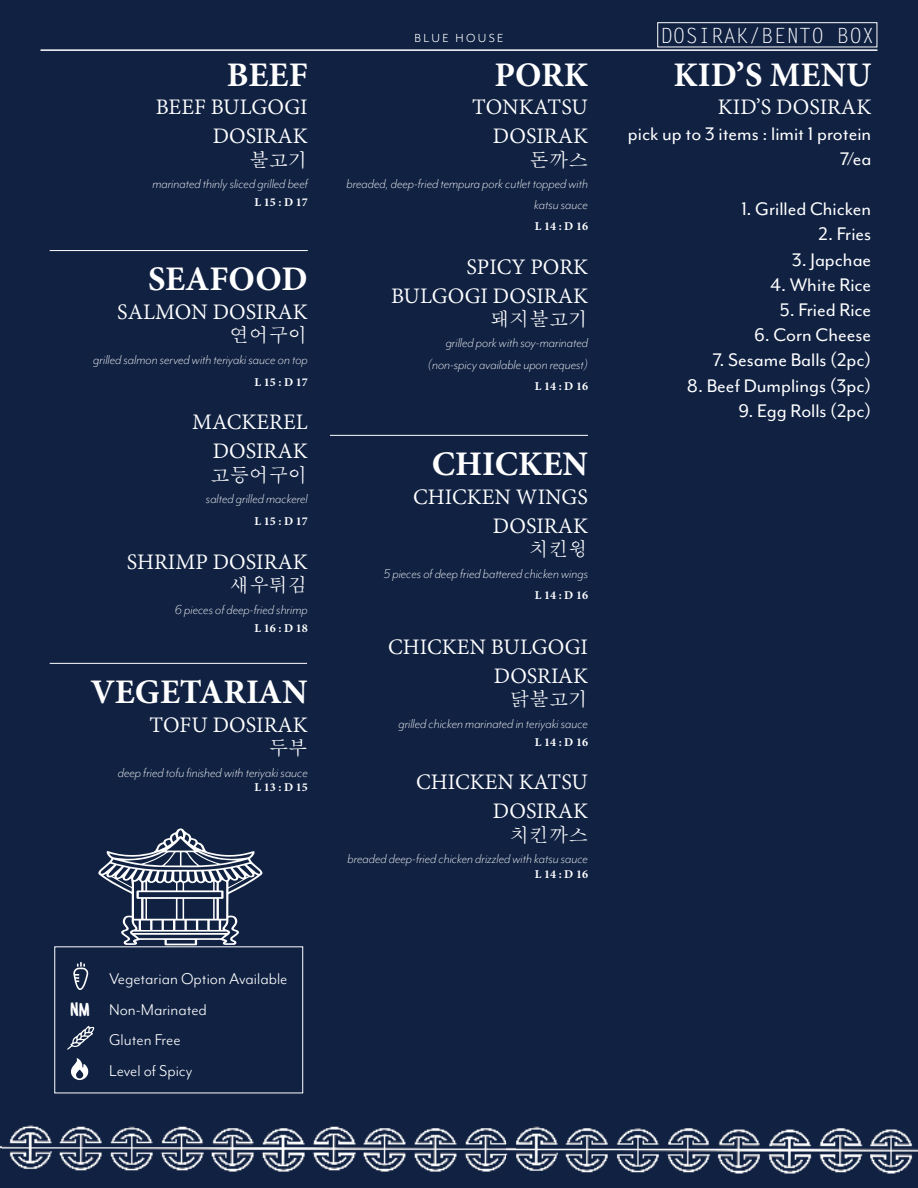
<style>
.page{position:relative;width:918px;height:1188px;background:#102142}
.page>*{position:absolute;margin:0;border:0;box-sizing:border-box;transform-origin:0 0}
.t1{font:700 34.5px "Minion Pro";color:#fff}
.t2{font:24px/28.8px "Adobe Devanagari";color:#fff;text-align:right}
.t3{font:21px/25.2px "Mr Eaves Mod OT";color:#fff;text-align:right}
.t4{font:21px "Letter Gothic Std";color:#fff}
.t5{font:19.5px "Apple Myungjo";color:#fff}
.t6{font:18px "Mr Eaves Mod OT";color:#fff}
.t7{font:italic 300 15px/21px "Mr Eaves Mod OT";color:#fff;text-align:right}
.t8{font:13.5px "Mr Eaves Mod OT";color:#fff}
.t9{font:700 12px "Minion Pro";color:#fff}
.s1{font-family:"Bhig Food Posts 2"}
</style>
<div class="page">
<svg style="left:98px;top:828px;width:165px;height:117px"></svg>
<img style="left:1px;top:1125px;width:505px;height:47px">
<img style="left:515px;top:1126px;width:403px;height:48px">
<img style="left:506px;top:1142px;width:9px;height:15px">
<hr style="left:40px;top:49px;width:838px;height:2px;background:#fff">
<hr style="left:50px;top:250px;width:258px;height:1px;background:#fff">
<hr style="left:50px;top:663px;width:257px;height:1px;background:#fff">
<hr style="left:330px;top:435px;width:258px;height:1px;background:#fff">
<div style="left:657px;top:22px;width:220px;height:25px;border:1px solid #fff"></div>
<div style="left:54px;top:946px;width:249px;height:147px;border:1px solid #fff"></div>
<svg style="left:67px;top:1026px;width:27px;height:24px"></svg>
<svg style="left:71px;top:1058px;width:18px;height:22px"></svg>
<svg style="left:73px;top:962px;width:15px;height:28px"></svg>
<h1 class="t1" style="left:227px;top:50px;width:83px">BEEF</h1>
<h2 class="t2" style="left:156px;top:95px;width:154px">BEEF BULGOGI<br>DOSIRAK</h2>
<h3 class="t5" style="left:249px;top:148px;width:60px">불고기</h3>
<p class="t7" style="left:152px;top:173px;width:157px">marinated thinly sliced grilled beef</p>
<p class="t9" style="left:255px;top:193px;width:55px">L 15 : D 17</p>
<h1 class="t1" style="left:148px;top:255px;width:161px">SEAFOOD</h1>
<h2 class="t2" style="left:117px;top:299px;width:192px">SALMON DOSIRAK</h2>
<h3 class="t5" style="left:230px;top:324px;width:79px">연어구이</h3>
<p class="t7" style="left:93px;top:349px;width:216px">grilled salmon served with teriyaki sauce on top</p>
<p class="t9" style="left:255px;top:373px;width:55px">L 15 : D 17</p>
<h2 class="t2" style="left:192px;top:410px;width:117px">MACKEREL<br>DOSIRAK</h2>
<h3 class="t5" style="left:210px;top:463px;width:99px">고등어구이</h3>
<p class="t7" style="left:206px;top:488px;width:103px">salted grilled mackerel</p>
<p class="t9" style="left:255px;top:512px;width:55px">L 15 : D 17</p>
<h2 class="t2" style="left:127px;top:549px;width:182px">SHRIMP DOSIRAK</h2>
<h3 class="t5" style="left:230px;top:574px;width:79px">새우튀김</h3>
<p class="t7" style="left:175px;top:599px;width:134px">6 pieces of deep-fried shrimp</p>
<p class="t9" style="left:255px;top:619px;width:55px">L 16 : D 18</p>
<h1 class="t1" style="left:90px;top:668px;width:219px">VEGETARIAN</h1>
<h2 class="t2" style="left:149px;top:712px;width:160px">TOFU DOSIRAK</h2>
<h3 class="t5" style="left:269px;top:737px;width:40px">두부</h3>
<p class="t7" style="left:118px;top:762px;width:191px">deep fried tofu finished with teriyaki sauce</p>
<p class="t9" style="left:255px;top:779px;width:55px">L 13 : D 15</p>
<p class="t6" style="left:109px;top:969px;width:180px">Vegetarian Option Available</p>
<p class="t6" style="left:70px;top:999px;width:138px"><span class="s1">NM</span> Non-Marinated</p>
<p class="t6" style="left:109px;top:1030px;width:73px">Gluten Free</p>
<p class="t6" style="left:109px;top:1061px;width:85px">Level of Spicy</p>
<p class="t8" style="left:414px;top:31px;width:91px">B L U E H O U S E</p>
<h1 class="t1" style="left:494px;top:50px;width:95px">PORK</h1>
<h2 class="t2" style="left:472px;top:95px;width:117px">TONKATSU<br>DOSIRAK</h2>
<h3 class="t5" style="left:530px;top:148px;width:60px">돈까스</h3>
<p class="t7" style="left:346px;top:173px;width:243px">breaded, deep-fried tempura pork cutlet topped with katsu sauce</p>
<p class="t9" style="left:535px;top:218px;width:55px">L 14 : D 16</p>
<h2 class="t2" style="left:391px;top:254px;width:199px">SPICY PORK<br>BULGOGI DOSIRAK</h2>
<h3 class="t5" style="left:491px;top:308px;width:99px">돼지불고기</h3>
<p class="t7" style="left:428px;top:332px;width:162px;line-height:21.6px">grilled pork with soy-marinated (non-spicy available upon request)</p>
<p class="t9" style="left:535px;top:378px;width:55px">L 14 : D 16</p>
<h1 class="t1" style="left:432px;top:440px;width:158px">CHICKEN</h1>
<h2 class="t2" style="left:413px;top:484px;width:176px">CHICKEN WINGS<br>DOSIRAK</h2>
<h3 class="t5" style="left:530px;top:538px;width:60px">치킨윙</h3>
<p class="t7" style="left:384px;top:563px;width:206px">5 pieces of deep fried battered chicken wings</p>
<p class="t9" style="left:535px;top:587px;width:55px">L 14 : D 16</p>
<h2 class="t2" style="left:388px;top:634px;width:201px">CHICKEN BULGOGI<br>DOSRIAK</h2>
<h3 class="t5" style="left:510px;top:688px;width:79px">닭불고기</h3>
<p class="t7" style="left:398px;top:713px;width:191px">grilled chicken marinated in teriyaki sauce</p>
<p class="t9" style="left:535px;top:733px;width:55px">L 14 : D 16</p>
<h2 class="t2" style="left:416px;top:770px;width:174px">CHICKEN KATSU<br>DOSIRAK</h2>
<h3 class="t5" style="left:510px;top:823px;width:79px">치킨까스</h3>
<p class="t7" style="left:347px;top:848px;width:242px">breaded deep-fried chicken drizzled with katsu sauce</p>
<p class="t9" style="left:535px;top:865px;width:55px">L 14 : D 16</p>
<h3 class="t4" style="left:660px;top:23px;width:216px">DOSIRAK/BENTO BOX</h3>
<h1 class="t1" style="left:674px;top:50px;width:199px">KID’S MENU</h1>
<h2 class="t2" style="left:718px;top:95px;width:155px">KID’S DOSIRAK</h2>
<h3 class="t3" style="left:628px;top:121px;width:245px">pick up to 3 items : limit 1 protein<br>7/ea</h3>
<h3 class="t3" style="left:742px;top:197px;width:131px">1. Grilled Chicken</h3>
<h3 class="t3" style="left:819px;top:222px;width:54px">2. Fries</h3>
<h3 class="t3" style="left:792px;top:247px;width:81px">3. Japchae</h3>
<h3 class="t3" style="left:770px;top:272px;width:103px">4. White Rice</h3>
<h3 class="t3" style="left:780px;top:297px;width:93px">5. Fried Rice</h3>
<h3 class="t3" style="left:754px;top:323px;width:119px">6. Corn Cheese</h3>
<h3 class="t3" style="left:713px;top:348px;width:160px">7. Sesame Balls (2pc)</h3>
<h3 class="t3" style="left:687px;top:373px;width:186px">8. Beef Dumplings (3pc)</h3>
<h3 class="t3" style="left:738px;top:398px;width:134px">9. Egg Rolls (2pc)</h3>
</div>
